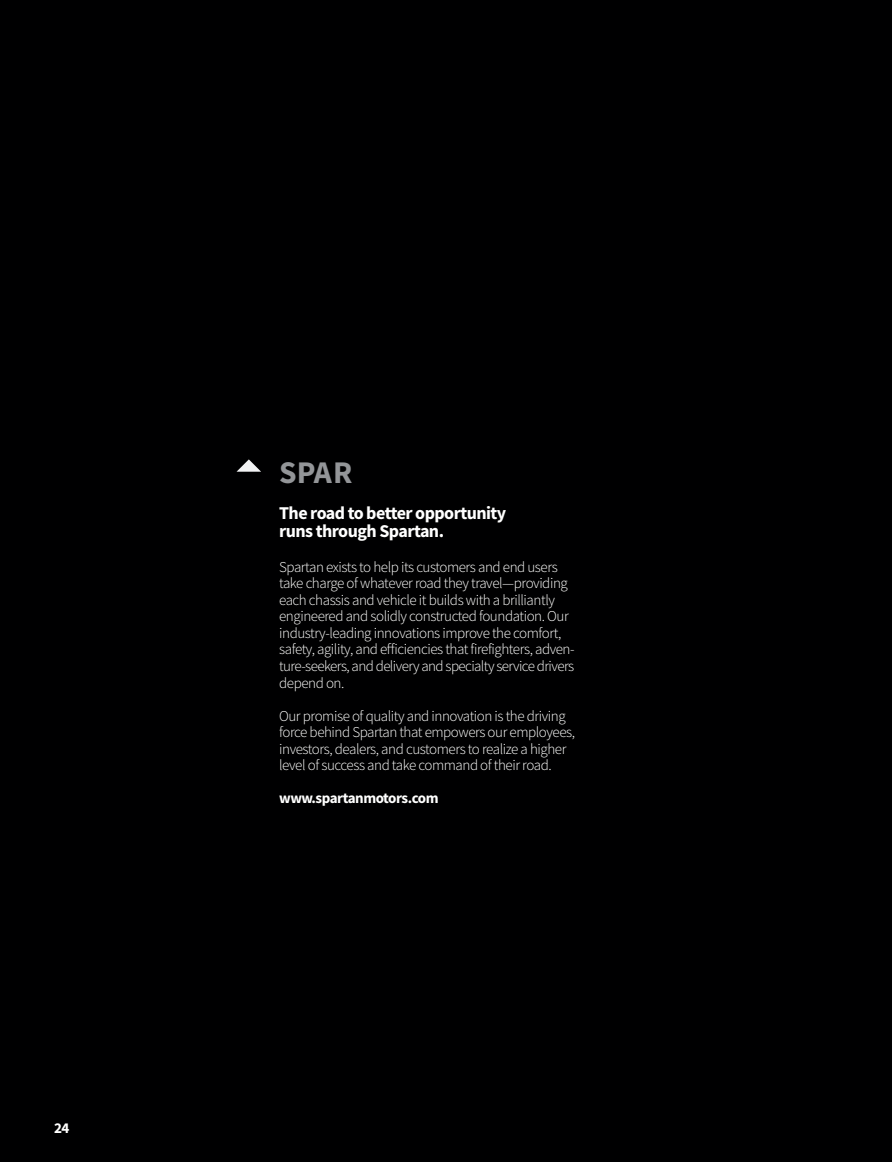
<style>
.page{position:relative;width:892px;height:1162px;background:#fff}
.page>*{position:absolute;margin:0;border:0;box-sizing:border-box;transform-origin:0 0}
.t1{font:700 31.5px "Source Sans Pro";color:#939598}
.t2{font:700 18px/18px "Source Sans Pro";letter-spacing:-.03em;color:#fff}
.t3{font:300 15px/16.5px "Source Sans Pro";letter-spacing:-.03em;color:#fff}
.t4{font:700 15px "Source Sans Pro";letter-spacing:-.03em;color:#fff}
</style>
<div class="page">
<div style="left:0;top:0;width:891px;height:1161px;background:#000001"></div>
<svg style="left:237px;top:459px;width:24px;height:12px"></svg>
<p class="t4" style="left:54px;top:1117px;width:17px">24</p>
<p class="t1" style="left:279px;top:451px;width:75px">SPAR</p>
<p class="t2" style="left:279px;top:504px;width:228px">The road to better opportunity runs through Spartan.</p>
<p class="t3" style="left:279px;top:558px;width:297px">Spartan exists to help its customers and end users take charge of whatever road they travel—providing each chassis and vehicle it builds with a brilliantly engineered and solidly constructed foundation. Our industry-leading innovations improve the comfort, safety, agility, and efficiencies that firefighters, adven&shy;ture-seekers, and delivery and specialty service drivers depend on.</p>
<p class="t3" style="left:279px;top:707px;width:297px">Our promise of quality and innovation is the driving force behind Spartan that empowers our employees, investors, dealers, and customers to realize a higher level of success and take command of their road.</p>
<p class="t4" style="left:279px;top:787px;width:161px">www.spartanmotors.com</p>
</div>
